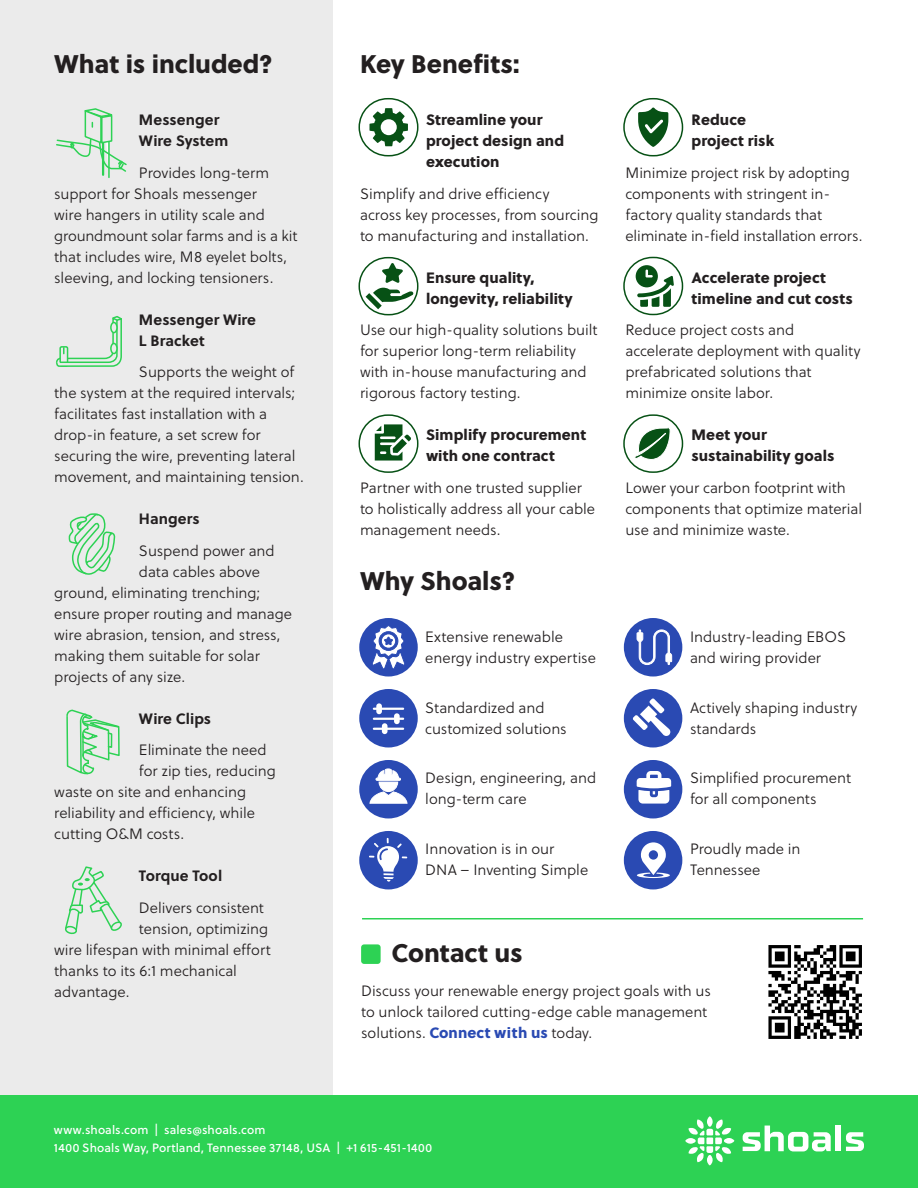
<style>
.page{position:relative;width:918px;height:1188px;background:#fff}
.page>*{position:absolute;margin:0;border:0;box-sizing:border-box;transform-origin:0 0}
.Heading_C{font:25.5px "Soleil Xb";letter-spacing:-.005em;color:#231f20}
.Body_Text_-_small{font:15px/21px "Soleil Lt";color:#231f20}
.Body_Text_-_small-2{font:15px/21px "Soleil Xb";letter-spacing:.005em;color:#231f20}
.Body_Text_-_small-3{font:700 15px/21px "Soleil";letter-spacing:.005em;color:#231f20}
.t1{font:12px/18px "Soleil Bk";letter-spacing:.01em;color:#fff}
.s1{font-family:"Soleil Xb";color:#2a4ab3}
</style>
<div class="page">
<div style="left:0;top:0;width:333px;height:1188px;background:#ebebeb"></div>
<div style="left:359px;top:831px;width:59px;height:58px;background:#2a4ab3;border-radius:50%"></div>
<div style="left:624px;top:831px;width:58px;height:58px;background:#2a4ab3;border-radius:50%"></div>
<div style="left:0;top:1095px;width:918px;height:93px;background:#2dd254"></div>
<svg style="left:685px;top:1116px;width:49px;height:49px"></svg>
<svg style="left:743px;top:1126px;width:88px;height:25px"></svg>
<div style="left:836px;top:1126px;width:5px;height:25px;background:#fff"></div>
<svg style="left:846px;top:1132px;width:18px;height:19px"></svg>
<div style="left:358px;top:98px;width:60px;height:58px;border:2px solid #075115;border-radius:28px"></div>
<div style="left:623px;top:98px;width:60px;height:58px;border:2px solid #075115;border-radius:28px"></div>
<svg style="left:359px;top:258px;width:59px;height:57px"></svg>
<div style="left:358px;top:257px;width:60px;height:58px;border:2px solid #075115;border-radius:28px"></div>
<div style="left:359px;top:618px;width:59px;height:59px;background:#2a4ab3;border-radius:50%"></div>
<div style="left:624px;top:618px;width:58px;height:59px;background:#2a4ab3;border-radius:50%"></div>
<div style="left:359px;top:689px;width:59px;height:58px;background:#2a4ab3;border-radius:50%"></div>
<div style="left:624px;top:689px;width:58px;height:58px;background:#2a4ab3;border-radius:50%"></div>
<div style="left:359px;top:760px;width:59px;height:58px;background:#2a4ab3;border-radius:50%"></div>
<div style="left:624px;top:760px;width:58px;height:58px;background:#2a4ab3;border-radius:50%"></div>
<div style="left:623px;top:257px;width:60px;height:58px;border:2px solid #075115;border-radius:28px"></div>
<div style="left:358px;top:414px;width:60px;height:59px;border:2px solid #075115;border-radius:28px"></div>
<div style="left:623px;top:414px;width:60px;height:59px;border:2px solid #075115;border-radius:28px"></div>
<svg style="left:369px;top:108px;width:39px;height:38px"></svg>
<svg style="left:635px;top:424px;width:41px;height:36px"></svg>
<svg style="left:375px;top:424px;width:36px;height:37px"></svg>
<svg style="left:638px;top:108px;width:30px;height:39px"></svg>
<svg style="left:636px;top:265px;width:38px;height:42px"></svg>
<div style="left:361px;top:944px;width:20px;height:20px;background:#2dd254;border-radius:3px"></div>
<svg style="left:366px;top:263px;width:47px;height:46px"></svg>
<img style="left:768px;top:945px;width:94px;height:94px">
<svg style="left:369px;top:838px;width:38px;height:44px"></svg>
<svg style="left:370px;top:769px;width:37px;height:35px"></svg>
<svg style="left:372px;top:626px;width:33px;height:43px"></svg>
<hr style="left:374px;top:708px;width:29px;height:2px;background:#fff">
<hr style="left:374px;top:718px;width:29px;height:2px;background:#fff">
<hr style="left:374px;top:728px;width:29px;height:2px;background:#fff">
<div style="left:376px;top:703px;width:6px;height:11px;background:#fff;border-radius:3px"></div>
<div style="left:394px;top:713px;width:6px;height:11px;background:#fff;border-radius:3px"></div>
<div style="left:382px;top:723px;width:6px;height:11px;background:#fff;border-radius:3px"></div>
<svg style="left:637px;top:842px;width:33px;height:36px"></svg>
<svg style="left:637px;top:771px;width:34px;height:33px"></svg>
<svg style="left:633px;top:698px;width:38px;height:38px"></svg>
<svg style="left:636px;top:629px;width:36px;height:36px"></svg>
<svg style="left:56px;top:316px;width:66px;height:51px"></svg>
<div style="left:111px;top:323px;width:6px;height:10px;background:#ebebeb;border-radius:50%"></div>
<div style="left:110px;top:322px;width:8px;height:11px;border:2px solid #2dd254;border-radius:50%"></div>
<div style="left:111px;top:343px;width:6px;height:11px;background:#ebebeb;border-radius:50%"></div>
<div style="left:110px;top:343px;width:8px;height:11px;border:2px solid #2dd254;border-radius:50%"></div>
<svg style="left:68px;top:513px;width:48px;height:62px"></svg>
<svg style="left:65px;top:866px;width:57px;height:69px"></svg>
<svg style="left:56px;top:108px;width:71px;height:70px"></svg>
<hr style="left:362px;top:918px;width:501px;height:2px;background:#2dd254">
<svg style="left:66px;top:709px;width:54px;height:66px"></svg>
<hr style="left:82px;top:734px;width:2px;height:22px;background:#2dd254">
<p class="Heading_C" style="left:54px;top:44px;width:220px">What is included?</p>
<p class="Body_Text_-_small-3" style="left:139px;top:109px;width:91px">Messenger<br>Wire System</p>
<p class="Body_Text_-_small" style="left:54px;top:162px;width:245px;text-indent:85px">Provides long-term support for Shoals messenger<br>wire hangers in utility scale and groundmount solar farms and is a kit that includes wire, M8 eyelet bolts, sleeving, and locking tensioners.</p>
<p class="Body_Text_-_small-3" style="left:139px;top:308px;width:119px">Messenger Wire<br>L Bracket</p>
<p class="Body_Text_-_small" style="left:54px;top:362px;width:251px;text-indent:85px">Supports the weight of the system at the required intervals; facilitates fast installation with a drop-in feature, a set screw for securing the wire, preventing lateral movement, and maintaining tension.</p>
<p class="Body_Text_-_small-3" style="left:139px;top:508px;width:62px">Hangers</p>
<p class="Body_Text_-_small" style="left:139px;top:540px;width:137px">Suspend power and</p>
<p class="Body_Text_-_small" style="left:139px;top:561px;width:122px">data cables above</p>
<p class="Body_Text_-_small" style="left:54px;top:582px;width:208px">ground, eliminating trenching;</p>
<p class="Body_Text_-_small" style="left:54px;top:603px;width:239px">ensure proper routing and manage</p>
<p class="Body_Text_-_small" style="left:54px;top:624px;width:228px">wire abrasion, tension, and stress,</p>
<p class="Body_Text_-_small" style="left:54px;top:645px;width:207px">making them suitable for solar</p>
<p class="Body_Text_-_small" style="left:54px;top:666px;width:132px">projects of any size.</p>
<p class="Body_Text_-_small-3" style="left:139px;top:707px;width:74px">Wire Clips</p>
<p class="Body_Text_-_small" style="left:139px;top:740px;width:129px">Eliminate the need</p>
<p class="Body_Text_-_small" style="left:139px;top:761px;width:138px">for zip ties, reducing</p>
<p class="Body_Text_-_small" style="left:54px;top:782px;width:193px">waste on site and enhancing</p>
<p class="Body_Text_-_small" style="left:54px;top:803px;width:202px">reliability and efficiency, while</p>
<p class="Body_Text_-_small" style="left:54px;top:824px;width:132px">cutting O&amp;M costs.</p>
<p class="Body_Text_-_small-3" style="left:139px;top:865px;width:85px">Torque Tool</p>
<p class="Body_Text_-_small" style="left:139px;top:897px;width:127px">Delivers consistent</p>
<p class="Body_Text_-_small" style="left:139px;top:918px;width:131px">tension, optimizing</p>
<p class="Body_Text_-_small" style="left:54px;top:939px;width:218px">wire lifespan with minimal effort</p>
<p class="Body_Text_-_small" style="left:54px;top:960px;width:184px">thanks to its 6:1 mechanical</p>
<p class="Body_Text_-_small" style="left:54px;top:981px;width:77px">advantage.</p>
<p class="Heading_C" style="left:360px;top:44px;width:161px">Key Benefits:</p>
<p class="Body_Text_-_small-2" style="left:426px;top:109px;width:140px">Streamline your project design and execution</p>
<p class="Body_Text_-_small" style="left:360px;top:183px;width:240px">Simplify and drive efficiency<br>across key processes, from sourcing to manufacturing and installation.</p>
<p class="Body_Text_-_small-2" style="left:426px;top:266px;width:148px">Ensure quality, longevity, reliability</p>
<p class="Body_Text_-_small" style="left:360px;top:320px;width:239px">Use our high-quality solutions built for superior long-term reliability with in-house manufacturing and rigorous factory testing.</p>
<p class="Body_Text_-_small-2" style="left:426px;top:424px;width:162px">Simplify procurement with one contract</p>
<p class="Body_Text_-_small" style="left:360px;top:477px;width:237px">Partner with one trusted supplier to holistically address all your cable management needs.</p>
<p class="Heading_C" style="left:360px;top:561px;width:157px">Why Shoals?</p>
<p class="Body_Text_-_small" style="left:425px;top:626px;width:172px">Extensive renewable energy industry expertise</p>
<p class="Body_Text_-_small" style="left:425px;top:697px;width:143px">Standardized and customized solutions</p>
<p class="Body_Text_-_small" style="left:425px;top:767px;width:173px">Design, engineering, and long-term care</p>
<p class="Body_Text_-_small" style="left:425px;top:838px;width:164px">Innovation is in our<br>DNA – Inventing Simple</p>
<p class="Body_Text_-_small-2" style="left:692px;top:109px;width:84px">Reduce project risk</p>
<p class="Body_Text_-_small" style="left:626px;top:162px;width:239px">Minimize project risk by adopting components with stringent in&shy;factory quality standards that eliminate in-field installation errors.</p>
<p class="Body_Text_-_small-2" style="left:692px;top:266px;width:163px">Accelerate project timeline and cut costs</p>
<p class="Body_Text_-_small" style="left:626px;top:320px;width:237px">Reduce project costs and accelerate deployment with quality prefabricated solutions that minimize onsite labor.</p>
<p class="Body_Text_-_small-2" style="left:692px;top:424px;width:144px">Meet your sustainability goals</p>
<p class="Body_Text_-_small" style="left:626px;top:477px;width:238px">Lower your carbon footprint with components that optimize material use and minimize waste.</p>
<p class="Body_Text_-_small" style="left:690px;top:626px;width:158px">Industry-leading EBOS and wiring provider</p>
<p class="Body_Text_-_small" style="left:690px;top:697px;width:169px">Actively shaping industry standards</p>
<p class="Body_Text_-_small" style="left:690px;top:767px;width:163px">Simplified procurement for all components</p>
<p class="Body_Text_-_small" style="left:690px;top:838px;width:112px">Proudly made in<br>Tennessee</p>
<p class="Heading_C" style="left:392px;top:933px;width:133px">Contact us</p>
<p class="Body_Text_-_small" style="left:361px;top:980px;width:351px">Discuss your renewable energy project goals with us to unlock tailored cutting-edge cable management solutions. <span class="s1">Connect with us</span> today.</p>
<p class="t1" style="left:54px;top:1120px;width:380px">www.shoals.com | sales@shoals.com<br>1400 Shoals Way, Portland, Tennessee 37148, USA | +1 615-451-1400</p>
</div>
